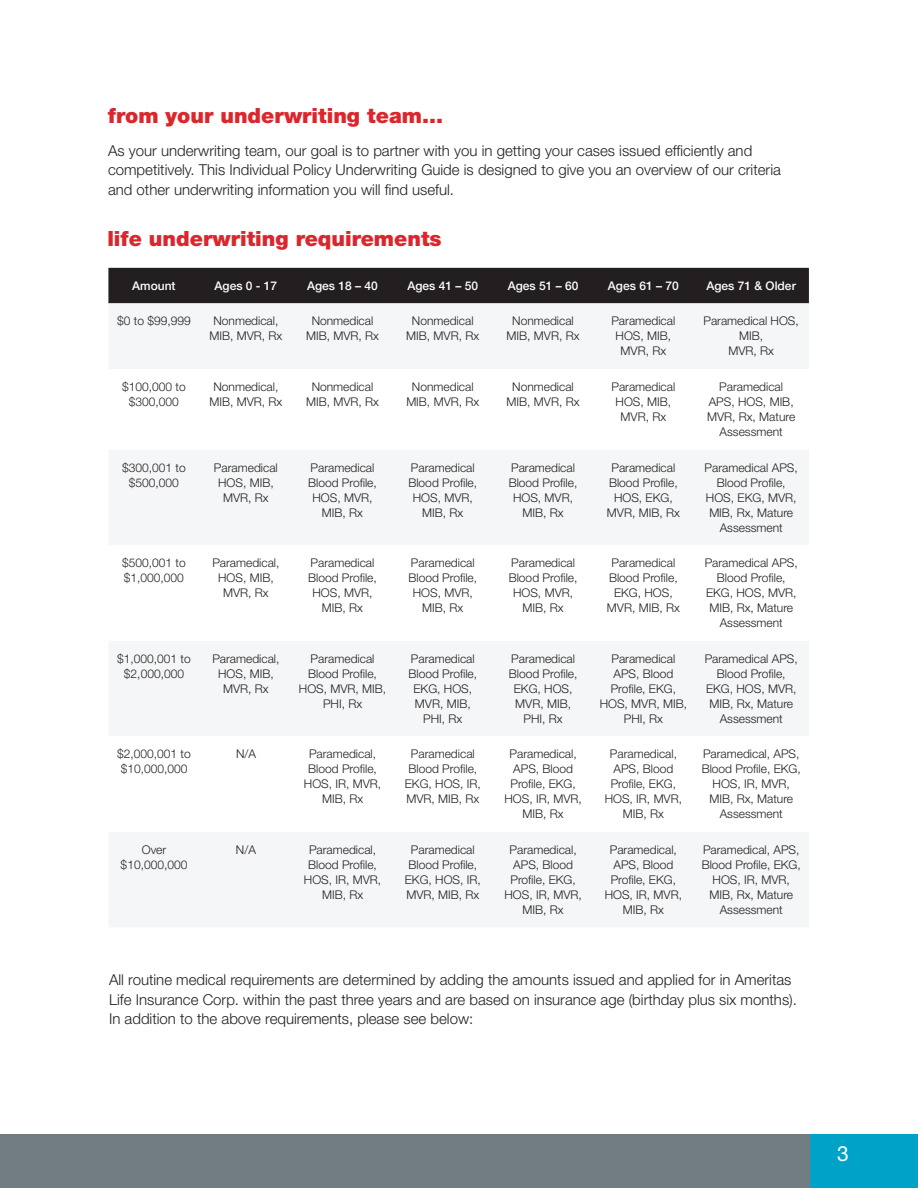
<style>
.page{position:relative;width:918px;height:1188px;background:#fff}
.page>*{position:absolute;margin:0;border:0;box-sizing:border-box;transform-origin:0 0}
.t1{font:900 21px "Helvetica Neue LT Std";color:#db262c}
.t2{font:21px "Helvetica Neue LT Std";color:#fff}
.t3{font:300 15px/19.5px "Helvetica Neue LT Std";color:#231f20}
.t4{font:300 12px/15px "Helvetica Neue LT Std";color:#231f20;text-align:center}
.t5{font:500 12px "Helvetica Neue LT Std";color:#fff}
</style>
<div class="page">
<div style="left:0;top:1134px;width:918px;height:54px;background:#717d83"></div>
<div style="left:810px;top:1134px;width:108px;height:54px;background:#00a3c7"></div>
<div style="left:108px;top:268px;width:701px;height:35px;background:#231f20"></div>
<div style="left:108px;top:303px;width:701px;height:624px;background:#f4f6f7"></div>
<svg style="left:108px;top:369px;width:701px;height:463px"></svg>
<h1 class="t1" style="left:108px;top:103px;width:337px">from your underwriting team...</h1>
<p class="t3" style="left:108px;top:141px;width:674px">As your underwriting team, our goal is to partner with you in getting your cases issued efficiently and competitively. This Individual Policy Underwriting Guide is designed to give you an overview of our criteria and other underwriting information you will find useful.</p>
<h1 class="t1" style="left:107px;top:226px;width:336px">life underwriting requirements</h1>
<p class="t5" style="left:132px;top:278px;width:45px">Amount</p>
<p class="t5" style="left:215px;top:278px;width:64px">Ages 0 - 17</p>
<p class="t5" style="left:307px;top:278px;width:72px">Ages 18 – 40</p>
<p class="t5" style="left:407px;top:278px;width:72px">Ages 41 – 50</p>
<p class="t5" style="left:508px;top:278px;width:72px">Ages 51 – 60</p>
<p class="t5" style="left:608px;top:278px;width:72px">Ages 61 – 70</p>
<p class="t5" style="left:707px;top:278px;width:91px">Ages 71 &amp; Older</p>
<p class="t4" style="left:117px;top:313px;width:75px">$0 to $99,999</p>
<p class="t4" style="left:209px;top:313px;width:74px">Nonmedical,<br>MIB, MVR, Rx</p>
<p class="t4" style="left:306px;top:313px;width:74px">Nonmedical<br>MIB, MVR, Rx</p>
<p class="t4" style="left:406px;top:313px;width:74px">Nonmedical<br>MIB, MVR, Rx</p>
<p class="t4" style="left:507px;top:313px;width:74px">Nonmedical<br>MIB, MVR, Rx</p>
<p class="t4" style="left:611px;top:313px;width:65px">Paramedical<br>HOS, MIB,<br>MVR, Rx</p>
<p class="t4" style="left:704px;top:313px;width:97px">Paramedical HOS,<br>MIB,<br>MVR, Rx</p>
<p class="t4" style="left:122px;top:379px;width:65px">$100,000 to $300,000</p>
<p class="t4" style="left:209px;top:379px;width:74px">Nonmedical,<br>MIB, MVR, Rx</p>
<p class="t4" style="left:306px;top:379px;width:74px">Nonmedical<br>MIB, MVR, Rx</p>
<p class="t4" style="left:406px;top:379px;width:74px">Nonmedical<br>MIB, MVR, Rx</p>
<p class="t4" style="left:507px;top:379px;width:74px">Nonmedical<br>MIB, MVR, Rx</p>
<p class="t4" style="left:611px;top:379px;width:65px">Paramedical<br>HOS, MIB,<br>MVR, Rx</p>
<p class="t4" style="left:707px;top:379px;width:90px">Paramedical<br>APS, HOS, MIB,<br>MVR, Rx, Mature<br>Assessment</p>
<p class="t4" style="left:122px;top:460px;width:65px">$300,001 to $500,000</p>
<p class="t4" style="left:214px;top:460px;width:65px">Paramedical<br>HOS, MIB,<br>MVR, Rx</p>
<p class="t4" style="left:308px;top:460px;width:70px">Paramedical<br>Blood Profile,<br>HOS, MVR,<br>MIB, Rx</p>
<p class="t4" style="left:408px;top:460px;width:70px">Paramedical<br>Blood Profile,<br>HOS, MVR,<br>MIB, Rx</p>
<p class="t4" style="left:509px;top:460px;width:70px">Paramedical<br>Blood Profile,<br>HOS, MVR,<br>MIB, Rx</p>
<p class="t4" style="left:607px;top:460px;width:74px">Paramedical<br>Blood Profile,<br>HOS, EKG,<br>MVR, MIB, Rx</p>
<p class="t4" style="left:705px;top:460px;width:95px">Paramedical APS,<br>Blood Profile,<br>HOS, EKG, MVR,<br>MIB, Rx, Mature<br>Assessment</p>
<p class="t4" style="left:122px;top:555px;width:65px;text-align:left">$500,001 to $1,000,000</p>
<p class="t4" style="left:212px;top:555px;width:69px">Paramedical,<br>HOS, MIB,<br>MVR, Rx</p>
<p class="t4" style="left:308px;top:555px;width:70px">Paramedical<br>Blood Profile,<br>HOS, MVR,<br>MIB, Rx</p>
<p class="t4" style="left:408px;top:555px;width:70px">Paramedical<br>Blood Profile,<br>HOS, MVR,<br>MIB, Rx</p>
<p class="t4" style="left:509px;top:555px;width:70px">Paramedical<br>Blood Profile,<br>HOS, MVR,<br>MIB, Rx</p>
<p class="t4" style="left:607px;top:555px;width:74px">Paramedical<br>Blood Profile,<br>EKG, HOS,<br>MVR, MIB, Rx</p>
<p class="t4" style="left:705px;top:555px;width:95px">Paramedical APS,<br>Blood Profile,<br>EKG, HOS, MVR,<br>MIB, Rx, Mature<br>Assessment</p>
<p class="t4" style="left:117px;top:651px;width:75px">$1,000,001 to $2,000,000</p>
<p class="t4" style="left:212px;top:651px;width:69px">Paramedical,<br>HOS, MIB,<br>MVR, Rx</p>
<p class="t4" style="left:299px;top:651px;width:89px">Paramedical<br>Blood Profile,<br>HOS, MVR, MIB,<br>PHI, Rx</p>
<p class="t4" style="left:409px;top:651px;width:70px">Paramedical<br>Blood Profile,<br>EKG, HOS,<br>MVR, MIB,<br>PHI, Rx</p>
<p class="t4" style="left:509px;top:651px;width:70px">Paramedical<br>Blood Profile,<br>EKG, HOS,<br>MVR, MIB,<br>PHI, Rx</p>
<p class="t4" style="left:600px;top:651px;width:89px">Paramedical<br>APS, Blood<br>Profile, EKG,<br>HOS, MVR, MIB,<br>PHI, Rx</p>
<p class="t4" style="left:705px;top:651px;width:95px">Paramedical APS,<br>Blood Profile,<br>EKG, HOS, MVR,<br>MIB, Rx, Mature<br>Assessment</p>
<p class="t4" style="left:117px;top:746px;width:75px;text-align:left">$2,000,001 to $10,000,000</p>
<p class="t4" style="left:236px;top:746px;width:22px">N/A</p>
<p class="t4" style="left:304px;top:746px;width:79px">Paramedical,<br>Blood Profile,<br>HOS, IR, MVR,<br>MIB, Rx</p>
<p class="t4" style="left:405px;top:746px;width:78px">Paramedical<br>Blood Profile,<br>EKG, HOS, IR,<br>MVR, MIB, Rx</p>
<p class="t4" style="left:504px;top:746px;width:79px">Paramedical,<br>APS, Blood<br>Profile, EKG,<br>HOS, IR, MVR,<br>MIB, Rx</p>
<p class="t4" style="left:605px;top:746px;width:79px">Paramedical,<br>APS, Blood<br>Profile, EKG,<br>HOS, IR, MVR,<br>MIB, Rx</p>
<p class="t4" style="left:702px;top:746px;width:101px">Paramedical, APS,<br>Blood Profile, EKG,<br>HOS, IR, MVR,<br>MIB, Rx, Mature<br>Assessment</p>
<p class="t4" style="left:121px;top:842px;width:68px">Over $10,000,000</p>
<p class="t4" style="left:236px;top:842px;width:22px">N/A</p>
<p class="t4" style="left:304px;top:842px;width:79px">Paramedical,<br>Blood Profile,<br>HOS, IR, MVR,<br>MIB, Rx</p>
<p class="t4" style="left:405px;top:842px;width:78px">Paramedical<br>Blood Profile,<br>EKG, HOS, IR,<br>MVR, MIB, Rx</p>
<p class="t4" style="left:504px;top:842px;width:79px">Paramedical,<br>APS, Blood<br>Profile, EKG,<br>HOS, IR, MVR,<br>MIB, Rx</p>
<p class="t4" style="left:605px;top:842px;width:79px">Paramedical,<br>APS, Blood<br>Profile, EKG,<br>HOS, IR, MVR,<br>MIB, Rx</p>
<p class="t4" style="left:702px;top:842px;width:101px">Paramedical, APS,<br>Blood Profile, EKG,<br>HOS, IR, MVR,<br>MIB, Rx, Mature<br>Assessment</p>
<p class="t3" style="left:109px;top:970px;width:689px">All routine medical requirements are determined by adding the amounts issued and applied for in Ameritas<br>Life Insurance Corp. within the past three years and are based on insurance age (birthday plus six months).<br>In addition to the above requirements, please see below:</p>
<h1 class="t2" style="left:837px;top:1141px;width:13px">3</h1>
</div>
